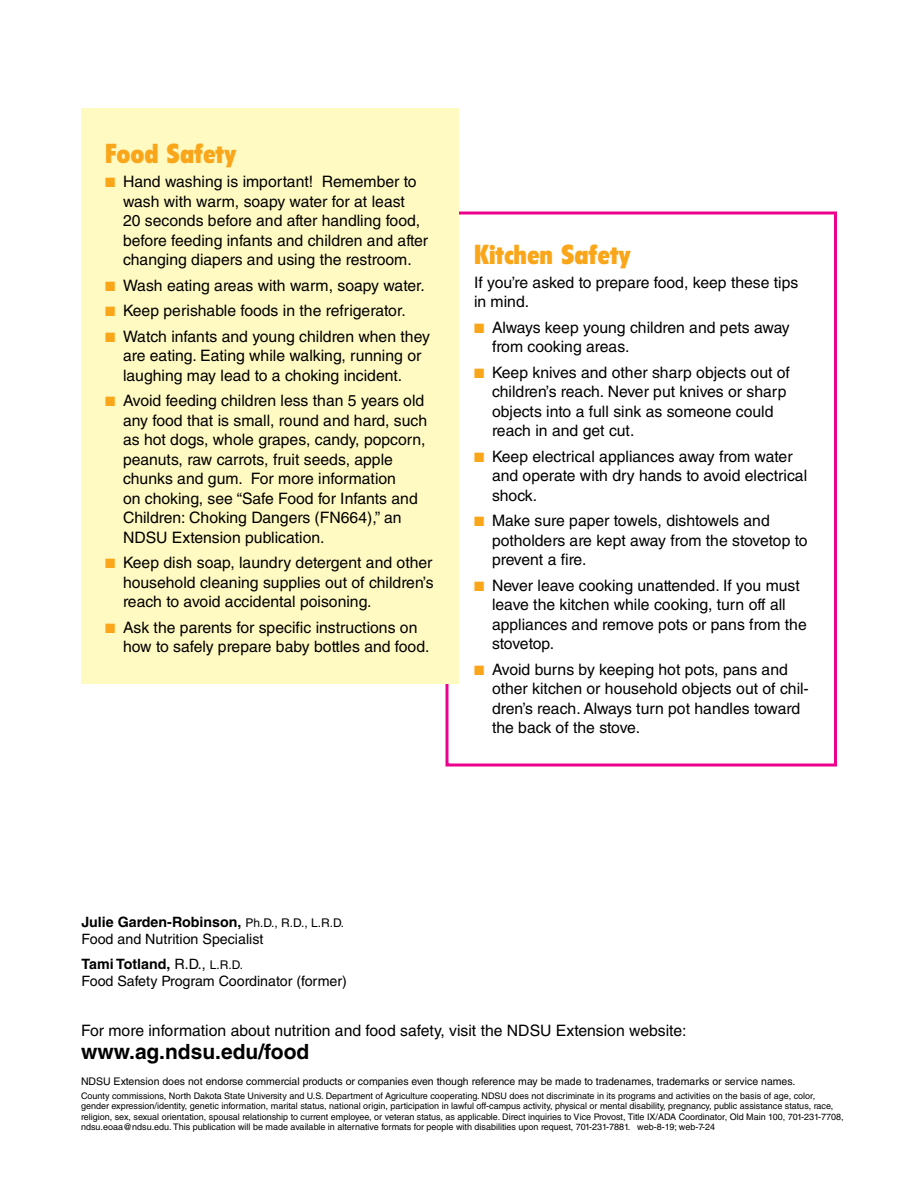
<style>
.page{position:relative;width:918px;height:1188px;background:#fff}
.page>*{position:absolute;margin:0;border:0;box-sizing:border-box;transform-origin:0 0}
.Subhead_1{font:900 condensed 27px "Flyer";color:#faa61a}
.t1{font:700 21px "Helvetica LT Std";color:#000}
.Bullets{font:15.75px/19.5px "Helvetica LT Std";color:#000}
.Body_text{font:15.75px/19.5px "Helvetica LT Std";color:#000}
.Body_text-2{font:14.25px/16.5px "Helvetica LT Std";color:#000}
.t2{font:10.5px "Helvetica LT Std";color:#000}
.t3{font:9px/10.5px "Helvetica LT Std";color:#000}
.s1{color:#faa61a}
.s2{font-weight:700}
.s3{font-size:12px}
</style>
<div class="page">
<div style="left:446px;top:212px;width:391px;height:554px;background:#fff;border:3px solid #ec008c"></div>
<div style="left:81px;top:108px;width:378px;height:576px;background:#fffac2"></div>
<p class="Subhead_1" style="left:105px;top:138px;width:133px">Food Safety</p>
<p class="Bullets" style="left:123px;top:172px;width:307px;text-indent:-18px"><span class="s1">■</span> Hand washing is important! Remember to wash with warm, soapy water for at least<br>20 seconds before and after handling food, before feeding infants and children and after changing diapers and using the restroom.</p>
<p class="Bullets" style="left:105px;top:275px;width:322px"><span class="s1">■</span> Wash eating areas with warm, soapy water.</p>
<p class="Bullets" style="left:105px;top:301px;width:302px"><span class="s1">■</span> Keep perishable foods in the refrigerator.</p>
<p class="Bullets" style="left:123px;top:326px;width:308px;text-indent:-18px"><span class="s1">■</span> Watch infants and young children when they are eating. Eating while walking, running or laughing may lead to a choking incident.</p>
<p class="Bullets" style="left:123px;top:391px;width:306px;text-indent:-18px"><span class="s1">■</span> Avoid feeding children less than 5 years old any food that is small, round and hard, such as hot dogs, whole grapes, candy, popcorn, peanuts, raw carrots, fruit seeds, apple chunks and gum. For more information<br>on choking, see “Safe Food for Infants and Children: Choking Dangers (FN664),” an NDSU Extension publication.</p>
<p class="Bullets" style="left:123px;top:553px;width:312px;text-align:justify;text-indent:-18px"><span class="s1">■</span> Keep dish soap, laundry detergent and other household cleaning supplies out of children’s reach to avoid accidental poisoning.</p>
<p class="Bullets" style="left:123px;top:617px;width:308px;text-indent:-18px"><span class="s1">■</span> Ask the parents for specific instructions on how to safely prepare baby bottles and food.</p>
<p class="Subhead_1" style="left:474px;top:238px;width:159px">Kitchen Safety</p>
<p class="Body_text" style="left:474px;top:272px;width:326px">If you’re asked to prepare food, keep these tips in mind.</p>
<p class="Bullets" style="left:492px;top:317px;width:299px;text-indent:-18px"><span class="s1">■</span> Always keep young children and pets away from cooking areas.</p>
<p class="Bullets" style="left:492px;top:362px;width:299px;text-indent:-18px"><span class="s1">■</span> Keep knives and other sharp objects out of children’s reach. Never put knives or sharp objects into a full sink as someone could reach in and get cut.</p>
<p class="Bullets" style="left:492px;top:446px;width:317px;text-indent:-18px"><span class="s1">■</span> Keep electrical appliances away from water and operate with dry hands to avoid electrical shock.</p>
<p class="Bullets" style="left:492px;top:511px;width:317px;text-indent:-18px"><span class="s1">■</span> Make sure paper towels, dishtowels and potholders are kept away from the stovetop to prevent a fire.</p>
<p class="Bullets" style="left:492px;top:575px;width:316px;text-indent:-18px"><span class="s1">■</span> Never leave cooking unattended. If you must leave the kitchen while cooking, turn off all appliances and remove pots or pans from the stovetop.</p>
<p class="Bullets" style="left:492px;top:659px;width:318px;text-indent:-18px"><span class="s1">■</span> Avoid burns by keeping hot pots, pans and other kitchen or household objects out of chil&shy;dren’s reach. Always turn pot handles toward the back of the stove.</p>
<p class="Body_text-2" style="left:82px;top:914px;width:264px"><span class="s2">Julie Garden-Robinson,</span> <span class="s3">Ph.D., R.D., L.R.D.<br></span>Food and Nutrition Specialist</p>
<p class="Body_text-2" style="left:82px;top:956px;width:267px"><span class="s2">Tami Totland,</span> R.D., <span class="s3">L.R.D.<br></span>Food Safety Program Coordinator (former)</p>
<p class="Body_text" style="left:81px;top:1021px;width:607px">For more information about nutrition and food safety, visit the NDSU Extension website:</p>
<h2 class="t1" style="left:81px;top:1039px;width:230px">www.ag.ndsu.edu/food</h2>
<p class="t2" style="left:81px;top:1075px;width:716px">NDSU Extension does not endorse commercial products or companies even though reference may be made to tradenames, trademarks or service names.</p>
<p class="t3" style="left:81px;top:1090px;width:764px">County commissions, North Dakota State University and U.S. Department of Agriculture cooperating. NDSU does not discriminate in its programs and activities on the basis of age, color, gender expression/identity, genetic information, marital status, national origin, participation in lawful off-campus activity, physical or mental disability, pregnancy, public assistance status, race, religion, sex, sexual orientation, spousal relationship to current employee, or veteran status, as applicable. Direct inquiries to Vice Provost, Title IX/ADA Coordinator, Old Main 100, 701-231-7708, ndsu.eoaa@ndsu.edu. This publication will be made available in alternative formats for people with disabilities upon request, 701-231-7881. web-8-19; web-7-24</p>
</div>
